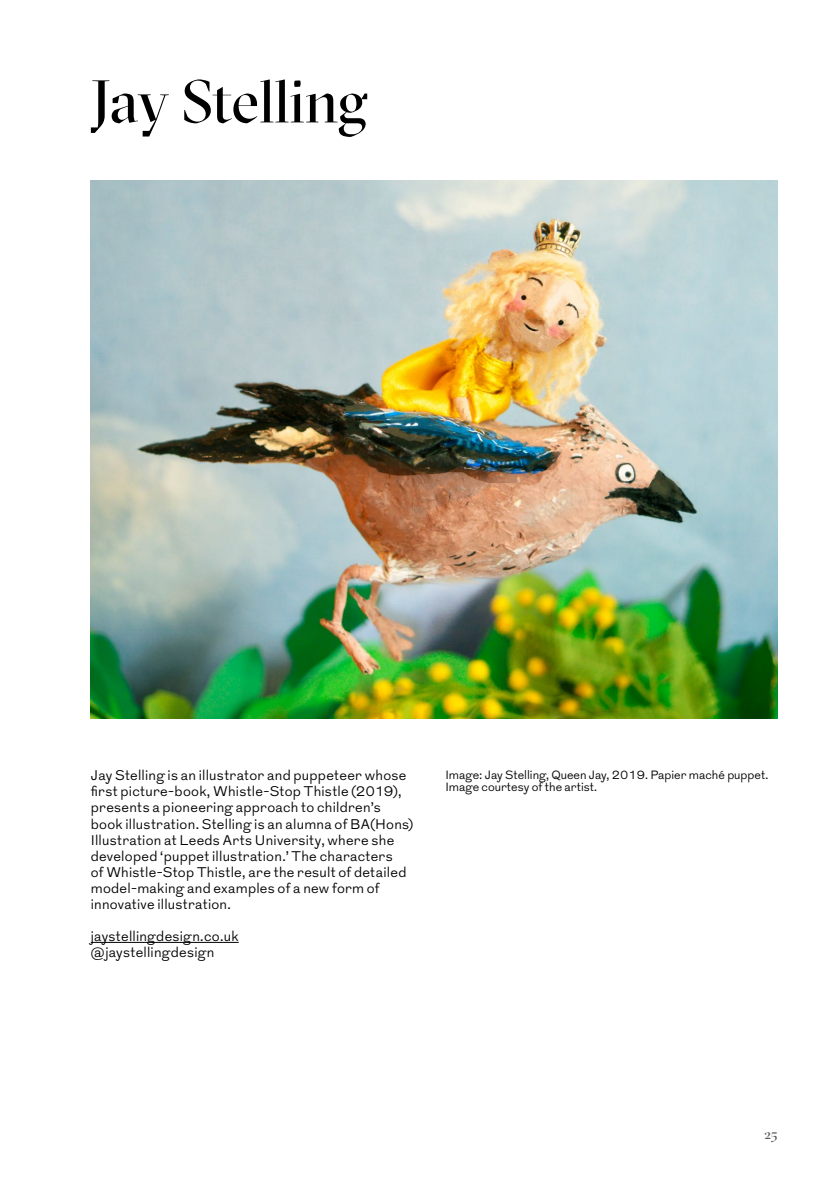
<style>
.page{position:relative;width:840px;height:1191px;background:#fff}
.page>*{position:absolute;margin:0;border:0;box-sizing:border-box;transform-origin:0 0}
.t1{font:60px "GT Sectra Display Trial";letter-spacing:-.015em;color:#000}
.t2{font:300 14px/16px "Grot";letter-spacing:.02em;color:#000}
.t3{font:14px "GT Sectra Display Trial";color:#575756}
.t4{font:300 12px/12px "Grot";color:#000}
</style>
<div class="page">
<hr style="left:91px;top:942px;width:147px;height:1px;background:#000">
<img style="left:91px;top:180px;width:686px;height:539px">
<h1 class="t1" style="left:91px;top:79px;width:278px">Jay Stelling</h1>
<p class="t2" style="left:91px;top:768px;width:324px">Jay Stelling is an illustrator and puppeteer whose first picture-book, Whistle-Stop Thistle (2019), presents a pioneering approach to children’s book illustration. Stelling is an alumna of BA(Hons)<br>Illustration at Leeds Arts University, where she developed ‘puppet illustration.’ The characters<br>of Whistle-Stop Thistle, are the result of detailed model-making and examples of a new form of innovative illustration.</p>
<p class="t2" style="left:91px;top:928px;width:149px">jaystellingdesign.co.uk @jaystellingdesign</p>
<p class="t4" style="left:445px;top:769px;width:324px">Image: Jay Stelling, Queen Jay, 2019. Papier maché puppet.<br>Image courtesy of the artist.</p>
<p class="t3" style="left:764px;top:1129px;width:15px">25</p>
</div>
